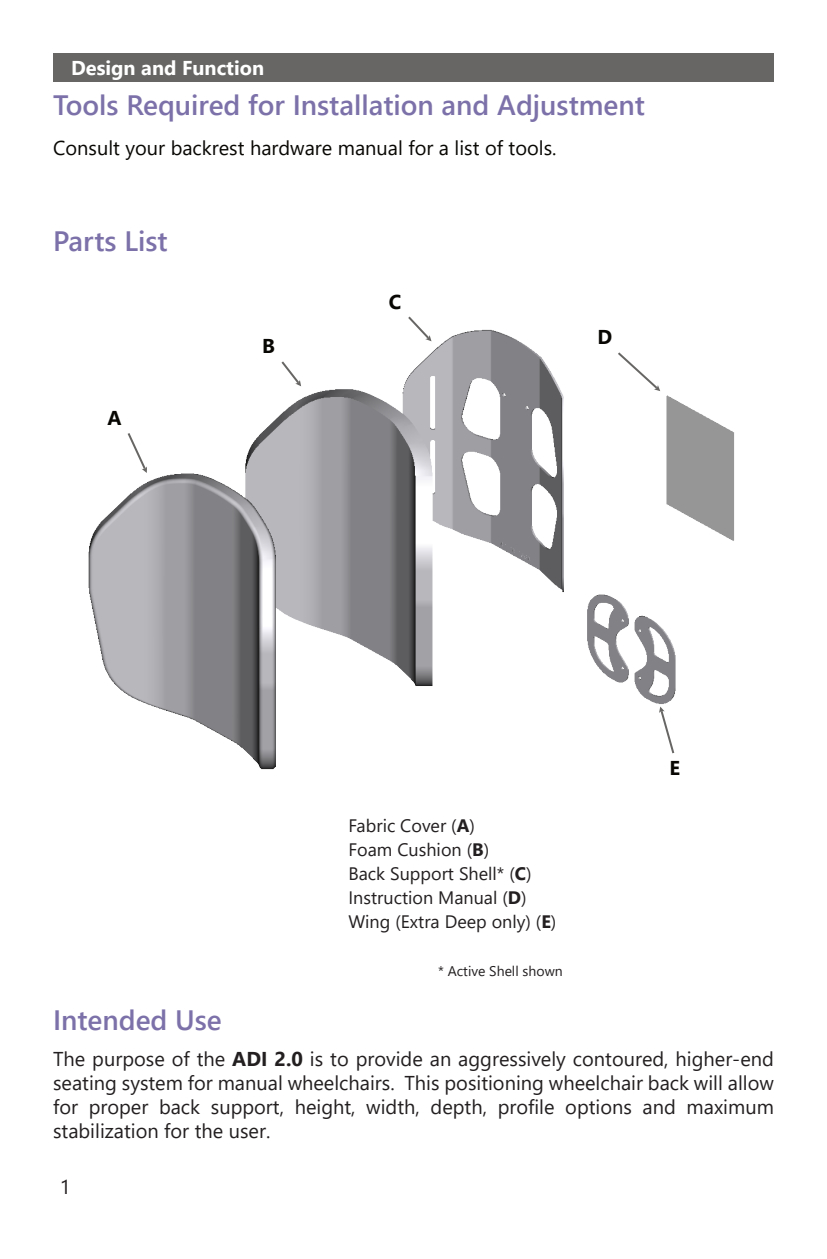
<style>
.page{position:relative;width:827px;height:1259px;background:#fff}
.page>*{position:absolute;margin:0;border:0;box-sizing:border-box;transform-origin:0 0}
.t1{font:600 28px "Segoe UI";color:#7c71a9}
.t2{font:20px/24px "Segoe UI";color:#231f20;text-align:justify}
.t3{font:20px "Segoe UI";color:#080704}
.t4{font:700 20px "Segoe UI";color:#fff}
.t5{font:700 20px "Segoe UI";color:#080704}
.t6{font:18px/24px "Segoe UI";color:#231f20}
.t7{font:14px "Segoe UI";color:#231f20}
.s1{font-weight:700}
</style>
<div class="page">
<img style="left:88px;top:329px;width:646px;height:441px">
<svg style="left:126px;top:431px;width:21px;height:42px"></svg>
<svg style="left:280px;top:360px;width:21px;height:26px"></svg>
<svg style="left:406px;top:316px;width:25px;height:25px"></svg>
<svg style="left:616px;top:351px;width:43px;height:40px"></svg>
<svg style="left:658px;top:706px;width:17px;height:48px"></svg>
<div style="left:53px;top:53px;width:720px;height:29px;background:#676665"></div>
<p class="t4" style="left:71px;top:60px;width:194px">Design and Function</p>
<h1 class="t1" style="left:53px;top:95px;width:593px">Tools Required for Installation and Adjustment</h1>
<p class="t3" style="left:53px;top:141px;width:504px">Consult your backrest hardware manual for a list of tools.</p>
<h1 class="t1" style="left:53px;top:231px;width:116px">Parts List</h1>
<p class="t5" style="left:108px;top:410px;width:16px">A</p>
<p class="t5" style="left:262px;top:338px;width:14px">B</p>
<p class="t5" style="left:388px;top:294px;width:14px">C</p>
<p class="t5" style="left:597px;top:330px;width:16px">D</p>
<p class="t6" style="left:348px;top:814px;width:209px">Fabric Cover (<span class="s1">A</span>)<br>Foam Cushion (<span class="s1">B</span>)<br>Back Support Shell* (<span class="s1">C</span>)<br>Instruction Manual (<span class="s1">D</span>)<br>Wing (Extra Deep only) (<span class="s1">E</span>)</p>
<p class="t7" style="left:438px;top:965px;width:126px">* Active Shell shown</p>
<p class="t5" style="left:669px;top:759px;width:12px">E</p>
<h1 class="t1" style="left:53px;top:1009px;width:170px">Intended Use</h1>
<p class="t2" style="left:53px;top:1048px;width:722px">The purpose of the <span class="s1">ADI 2.0</span> is to provide an aggressively contoured, higher-end seating system for manual wheelchairs. This positioning wheelchair back will allow for proper back support, height, width, depth, profile options and maximum stabilization for the user.</p>
<p class="t2" style="left:60px;top:1176px;width:12px">1</p>
</div>
